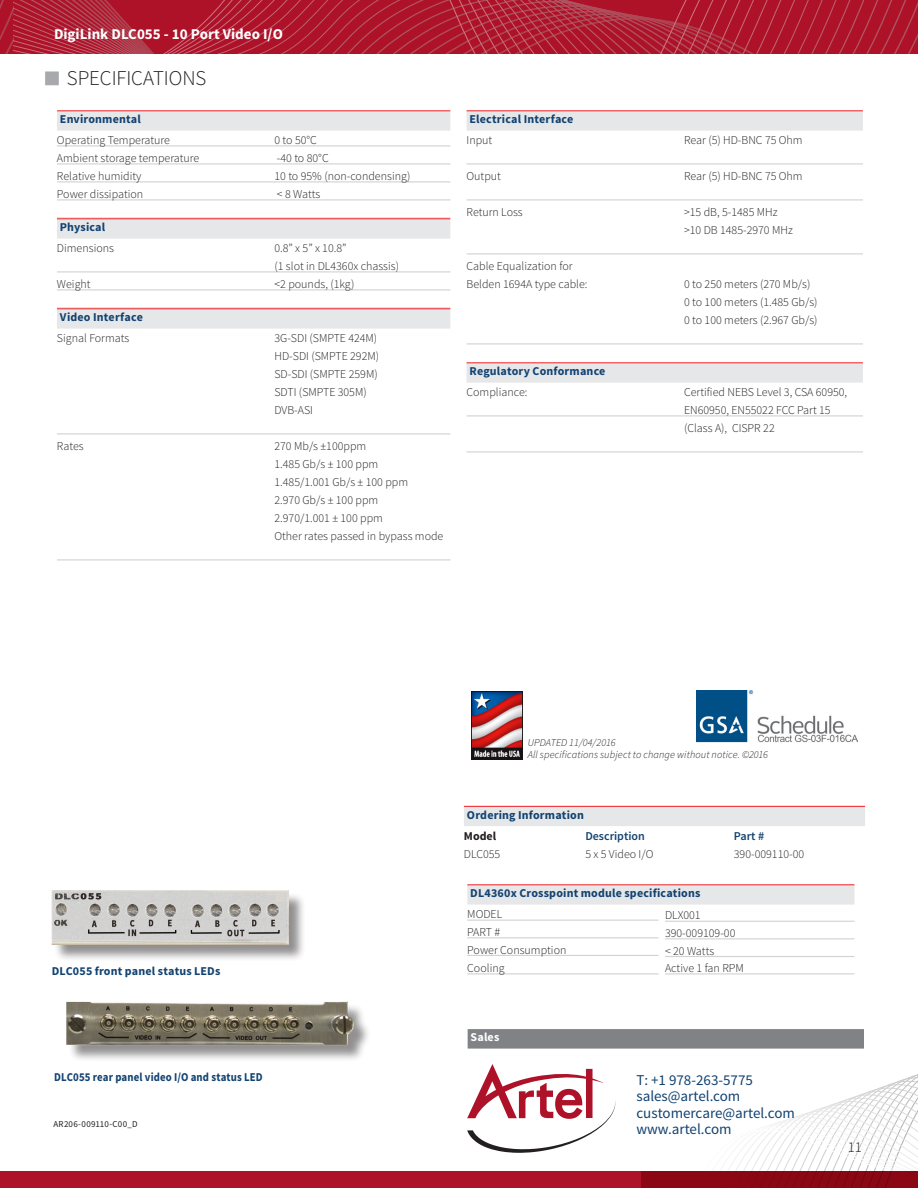
<style>
.page{position:relative;width:918px;height:1188px;background:#fff}
.page>*{position:absolute;margin:0;border:0;box-sizing:border-box;transform-origin:0 0}
.A_Column_Heading{font:300 21px "Source Sans Pro";color:#231f20}
.t1{font:15px/16.5px "Source Sans Pro";color:#124271}
.A_Productname_Repeat{font:700 15px "Source Sans Pro";color:#fff}
.t2{font:300 15px "Source Sans Pro";color:#231f20}
.A_SpecsheetText_2Clm{font:300 12px/18px "Source Sans Pro";color:#231f20}
.A_SpecSheetHeading{font:700 12px "Source Sans Pro";letter-spacing:.015em;color:#124271}
.A_SpecSheetHeading-2{font:700 12px "Source Sans Pro";letter-spacing:.015em;color:#124271;scale:.9 1}
.A_SpecsheetText_3Clm{font:300 12px "Source Sans Pro";color:#231f20}
.A_SpecsheetText_3Clm-2{font:600 12px "Source Sans Pro";color:#124271}
.t3{font:700 12px "Source Sans Pro";letter-spacing:.015em;color:#fff}
.A_SpecsheetText_3Clm-3{font:700 12px "Source Sans Pro";color:#231f20}
.t4{font:italic 300 10.5px "Source Sans Pro";letter-spacing:.01em;color:#231f20}
.t5{font:9px "Source Sans Pro";letter-spacing:.03em;color:#231f20}
</style>
<div class="page">
<svg style="left:14px;top:0;width:904px;height:54px;background:#af1f34"></svg>
<div style="left:0;top:1172px;width:918px;height:16px;background:#ae1229"></div>
<svg style="left:642px;top:1074px;width:276px;height:114px"></svg>
<svg style="left:467px;top:1064px;width:148px;height:89px"></svg>
<div style="left:468px;top:1029px;width:396px;height:20px;background:#808285"></div>
<svg style="left:0;top:0;width:14px;height:54px"></svg>
<div style="left:57px;top:111px;width:393px;height:20px;background:#e6e7e9"></div>
<hr style="left:57px;top:110px;width:393px;height:1px;background:#ee1d23">
<hr style="left:57px;top:145px;width:393px;height:1px;background:#d1d2d4">
<hr style="left:57px;top:163px;width:393px;height:1px;background:#d1d2d4">
<hr style="left:57px;top:181px;width:393px;height:1px;background:#d1d2d4">
<hr style="left:57px;top:199px;width:393px;height:1px;background:#d1d2d4">
<hr style="left:57px;top:217px;width:393px;height:1px;background:#d1d2d4">
<div style="left:57px;top:219px;width:393px;height:20px;background:#e6e7e9"></div>
<hr style="left:57px;top:218px;width:393px;height:1px;background:#ee1d23">
<hr style="left:57px;top:271px;width:393px;height:1px;background:#d1d2d4">
<hr style="left:57px;top:289px;width:393px;height:1px;background:#d1d2d4">
<hr style="left:57px;top:307px;width:393px;height:1px;background:#d1d2d4">
<div style="left:57px;top:309px;width:393px;height:20px;background:#e6e7e9"></div>
<hr style="left:57px;top:308px;width:393px;height:1px;background:#ee1d23">
<hr style="left:57px;top:433px;width:393px;height:1px;background:#d1d2d4">
<hr style="left:57px;top:559px;width:393px;height:1px;background:#d1d2d4">
<div style="left:45px;top:71px;width:14px;height:14px;background:#a8a9ad"></div>
<div style="left:68px;top:1003px;width:303px;height:59px;background:#231f20;opacity:.5"></div>
<img style="left:66px;top:1001px;width:299px;height:52px">
<div style="left:54px;top:892px;width:252px;height:70px;background:#231f20;opacity:.5"></div>
<img style="left:52px;top:890px;width:236px;height:54px">
<div style="left:464px;top:807px;width:401px;height:19px;background:#e6e7e9"></div>
<hr style="left:464px;top:806px;width:401px;height:1px;background:#ee1d23">
<div style="left:467px;top:885px;width:387px;height:20px;background:#e6e7e9"></div>
<hr style="left:467px;top:884px;width:387px;height:1px;background:#ee1d23">
<hr style="left:467px;top:920px;width:192px;height:1px;background:#d1d2d4">
<hr style="left:665px;top:921px;width:189px;height:1px;background:#d1d2d4">
<hr style="left:467px;top:937px;width:192px;height:1px;background:#d1d2d4">
<hr style="left:665px;top:938px;width:189px;height:1px;background:#d1d2d4">
<hr style="left:467px;top:955px;width:192px;height:1px;background:#d1d2d4">
<hr style="left:665px;top:956px;width:189px;height:1px;background:#d1d2d4">
<hr style="left:467px;top:973px;width:192px;height:1px;background:#d1d2d4">
<hr style="left:665px;top:973px;width:189px;height:1px;background:#d1d2d4">
<div style="left:467px;top:111px;width:396px;height:20px;background:#e6e7e9"></div>
<hr style="left:467px;top:110px;width:396px;height:1px;background:#ee1d23">
<hr style="left:467px;top:163px;width:396px;height:1px;background:#d1d2d4">
<hr style="left:467px;top:199px;width:396px;height:1px;background:#d1d2d4">
<hr style="left:467px;top:253px;width:396px;height:1px;background:#d1d2d4">
<hr style="left:467px;top:343px;width:396px;height:1px;background:#d1d2d4">
<div style="left:467px;top:363px;width:396px;height:20px;background:#e6e7e9"></div>
<hr style="left:467px;top:362px;width:396px;height:1px;background:#ee1d23">
<hr style="left:467px;top:415px;width:396px;height:1px;background:#d1d2d4">
<hr style="left:467px;top:451px;width:396px;height:1px;background:#d1d2d4">
<img style="left:697px;top:691px;width:161px;height:52px">
<img style="left:471px;top:692px;width:51px;height:67px">
<p class="A_Productname_Repeat" style="left:54px;top:24px;width:230px">DigiLink DLC055 - 10 Port Video I/O</p>
<p class="A_Column_Heading" style="left:67px;top:66px;width:141px">SPECIFICATIONS</p>
<p class="A_SpecSheetHeading" style="left:60px;top:111px;width:82px">Environmental</p>
<p class="A_SpecsheetText_2Clm" style="left:57px;top:131px;width:115px">Operating Temperature</p>
<p class="A_SpecsheetText_2Clm" style="left:274px;top:131px;width:44px">0 to 50°C</p>
<p class="A_SpecsheetText_2Clm" style="left:57px;top:149px;width:144px">Ambient storage temperature</p>
<p class="A_SpecsheetText_2Clm" style="left:277px;top:149px;width:53px">-40 to 80°C</p>
<p class="A_SpecsheetText_2Clm" style="left:57px;top:167px;width:86px">Relative humidity</p>
<p class="A_SpecsheetText_2Clm" style="left:274px;top:167px;width:138px">10 to 95% (non-condensing)</p>
<p class="A_SpecsheetText_2Clm" style="left:57px;top:185px;width:88px">Power dissipation</p>
<p class="A_SpecsheetText_2Clm" style="left:277px;top:185px;width:45px">&lt; 8 Watts</p>
<p class="A_SpecSheetHeading" style="left:60px;top:219px;width:47px">Physical</p>
<p class="A_SpecsheetText_2Clm" style="left:57px;top:239px;width:59px">Dimensions</p>
<p class="A_SpecsheetText_2Clm" style="left:274px;top:239px;width:126px">0.8” x 5” x 10.8”<br>(1 slot in DL4360x chassis)</p>
<p class="A_SpecsheetText_2Clm" style="left:57px;top:275px;width:35px">Weight</p>
<p class="A_SpecsheetText_2Clm" style="left:274px;top:275px;width:81px">&lt;2 pounds, (1kg)</p>
<p class="A_SpecSheetHeading" style="left:60px;top:309px;width:84px">Video Interface</p>
<p class="A_SpecsheetText_2Clm" style="left:57px;top:329px;width:74px">Signal Formats</p>
<p class="A_SpecsheetText_2Clm" style="left:274px;top:329px;width:106px">3G-SDI (SMPTE 424M)<br>HD-SDI (SMPTE 292M)<br>SD-SDI (SMPTE 259M)<br>SDTI (SMPTE 305M)<br>DVB-ASI</p>
<p class="A_SpecsheetText_2Clm" style="left:57px;top:437px;width:28px">Rates</p>
<p class="A_SpecsheetText_2Clm" style="left:274px;top:437px;width:170px">270 Mb/s ±100ppm<br>1.485 Gb/s ± 100 ppm<br>1.485/1.001 Gb/s ± 100 ppm<br>2.970 Gb/s ± 100 ppm<br>2.970/1.001 ± 100 ppm<br>Other rates passed in bypass mode</p>
<p class="A_SpecSheetHeading" style="left:470px;top:111px;width:105px">Electrical Interface</p>
<p class="A_SpecsheetText_2Clm" style="left:467px;top:131px;width:27px">Input</p>
<p class="A_SpecsheetText_2Clm" style="left:684px;top:131px;width:120px">Rear (5) HD-BNC 75 Ohm</p>
<p class="A_SpecsheetText_2Clm" style="left:467px;top:167px;width:36px">Output</p>
<p class="A_SpecsheetText_2Clm" style="left:684px;top:167px;width:120px">Rear (5) HD-BNC 75 Ohm</p>
<p class="A_SpecsheetText_2Clm" style="left:467px;top:203px;width:58px">Return Loss</p>
<p class="A_SpecsheetText_2Clm" style="left:684px;top:203px;width:110px">&gt;15 dB, 5-1485 MHz &gt;10 DB 1485-2970 MHz</p>
<p class="A_SpecsheetText_2Clm" style="left:467px;top:257px;width:122px">Cable Equalization for<br>Belden 1694A type cable:</p>
<p class="A_SpecsheetText_2Clm" style="left:684px;top:275px;width:135px">0 to 250 meters (270 Mb/s)<br>0 to 100 meters (1.485 Gb/s)<br>0 to 100 meters (2.967 Gb/s)</p>
<p class="A_SpecSheetHeading" style="left:470px;top:363px;width:137px">Regulatory Conformance</p>
<p class="A_SpecsheetText_2Clm" style="left:467px;top:383px;width:62px">Compliance:</p>
<p class="A_SpecsheetText_2Clm" style="left:684px;top:383px;width:165px">Certified NEBS Level 3, CSA 60950,<br>EN60950, EN55022 FCC Part 15</p>
<p class="A_SpecsheetText_2Clm" style="left:684px;top:419px;width:92px">(Class A), CISPR 22</p>
<p class="A_SpecSheetHeading" style="left:52px;top:963px;width:170px">DLC055 front panel status LEDs</p>
<p class="A_SpecSheetHeading-2" style="left:54px;top:1069px;width:233px">DLC055 rear panel video I/O and status LED</p>
<p class="t5" style="left:53px;top:1119px;width:86px">AR206-009110-C00_D</p>
<p class="t4" style="left:528px;top:736px;width:89px">UPDATED 11/04/2016</p>
<p class="t4" style="left:528px;top:748px;width:242px">All specifications subject to change without notice. ©2016</p>
<p class="A_SpecSheetHeading" style="left:467px;top:807px;width:118px">Ordering Information</p>
<p class="A_SpecsheetText_3Clm-3" style="left:464px;top:828px;width:34px">Model</p>
<p class="A_SpecsheetText_3Clm-2" style="left:585px;top:828px;width:61px">Description</p>
<p class="A_SpecsheetText_3Clm-2" style="left:734px;top:828px;width:32px">Part #</p>
<p class="A_SpecsheetText_3Clm" style="left:464px;top:846px;width:38px">DLC055</p>
<p class="A_SpecsheetText_3Clm" style="left:585px;top:846px;width:70px">5 x 5 Video I/O</p>
<p class="A_SpecsheetText_3Clm" style="left:734px;top:846px;width:72px">390-009110-00</p>
<p class="A_SpecSheetHeading" style="left:470px;top:885px;width:232px">DL4360x Crosspoint module specifications</p>
<p class="A_SpecsheetText_2Clm" style="left:467px;top:905px;width:36px">MODEL</p>
<p class="A_SpecsheetText_2Clm" style="left:665px;top:906px;width:37px">DLX001</p>
<p class="A_SpecsheetText_2Clm" style="left:467px;top:923px;width:34px">PART #</p>
<p class="A_SpecsheetText_2Clm" style="left:665px;top:924px;width:72px">390-009109-00</p>
<p class="A_SpecsheetText_2Clm" style="left:467px;top:941px;width:101px">Power Consumption</p>
<p class="A_SpecsheetText_2Clm" style="left:665px;top:942px;width:51px">&lt; 20 Watts</p>
<p class="A_SpecsheetText_2Clm" style="left:467px;top:959px;width:39px">Cooling</p>
<p class="A_SpecsheetText_2Clm" style="left:665px;top:959px;width:80px">Active 1 fan RPM</p>
<p class="t3" style="left:471px;top:1029px;width:30px">Sales</p>
<p class="t1" style="left:636px;top:1072px;width:160px">T: +1 978-263-5775 sales@artel.com customercare@artel.com www.artel.com</p>
<p class="t2" style="left:848px;top:1138px;width:16px">11</p>
</div>
